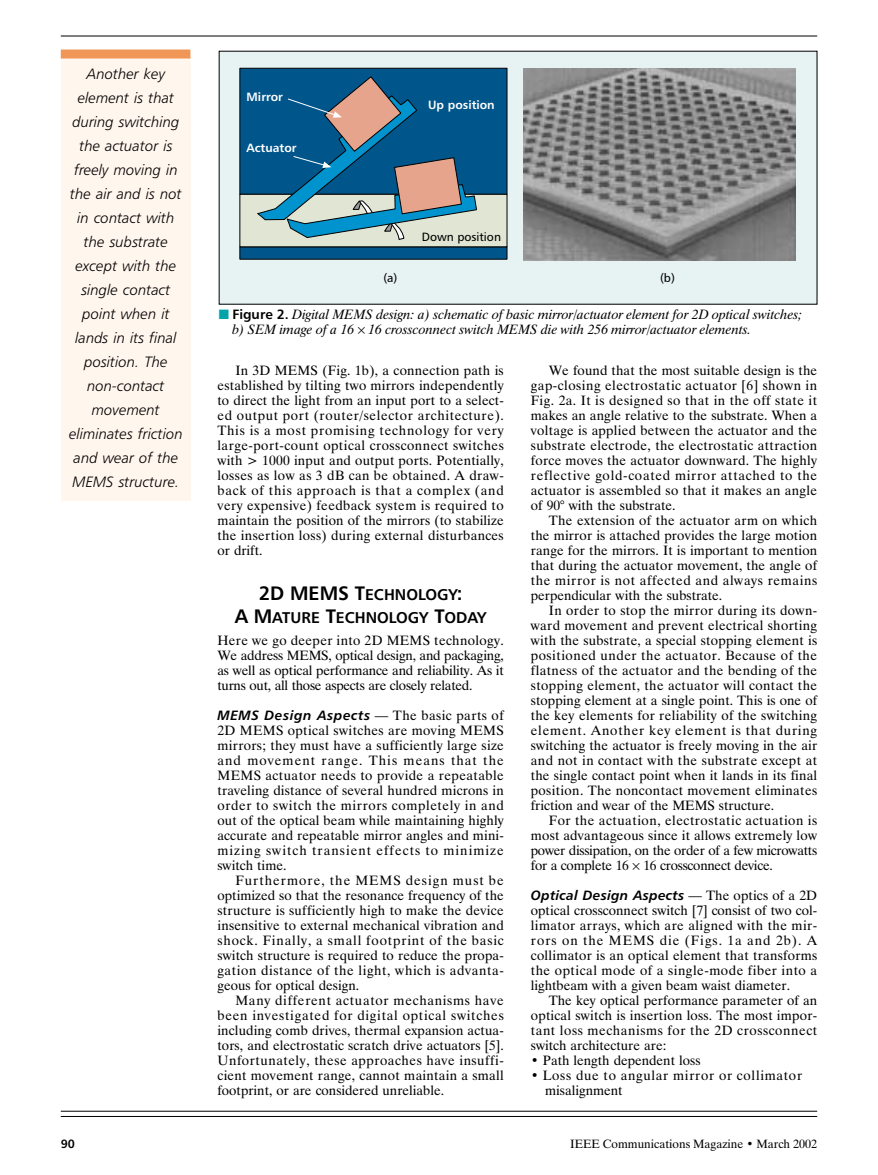
<style>
.page{position:relative;width:878px;height:1175px;background:#fff}
.page>*{position:absolute;margin:0;border:0;box-sizing:border-box;transform-origin:0 0}
.t1{font:15.6px/22.5px "Humanist 777 BT Bold B";color:#000;text-align:center}
.t2{font:15px/24px "Humanist 777 BT Light Italic B";color:#000;text-align:center}
.t3{font:13.5px/15px "Dutch 801 BT";color:#000;text-align:justify}
.t4{font:italic 13.5px/15px "Dutch 801 BT";color:#000}
.t5{font:13.5px/15px "Dutch 801 BT";letter-spacing:.05em;color:#000}
.t6{font:13.5px "Humanist 777 BT Bold Italic B";letter-spacing:.015em;color:#000}
.t7{font:13.5px "Humanist 777 BT Bold Italic B";letter-spacing:.04em;color:#000}
.t8{font:12px "Dutch 801 BT";color:#000}
.t9{font:12px "Humanist 777 BT Bold B";color:#fff}
.t10{font:12px "Humanist 777 BT Roman B";color:#000}
.t11{font:12px "Humanist 777 BT Bold B";color:#000}
.s1{color:#00a4a9}
.s2{font-family:"Humanist 777 BT Bold B";font-style:normal}
.s3{font-size:19.5px}
.s4{font-family:"Dutch 801 BT"}
</style>
<div class="page">
<hr style="left:61px;top:36px;width:756px;height:1px;background:#000">
<hr style="left:61px;top:1116px;width:756px;height:1px;background:#000">
<hr style="left:61px;top:1110px;width:756px;height:1px;background:#000">
<div style="left:219px;top:51px;width:598px;height:253px;background:#e7f2f2"></div>
<div style="left:239px;top:68px;width:268px;height:127px;background:#00558a;border:1px solid #000"></div>
<div style="left:239px;top:246px;width:268px;height:13px;background:#00558a"></div>
<div style="left:239px;top:194px;width:268px;height:53px;background:#e0e6d3"></div>
<svg style="left:256px;top:76px;width:221px;height:164px"></svg>
<img style="left:523px;top:69px;width:272px;height:191px">
<div style="left:61px;top:62px;width:129px;height:438px;background:#fff6ee"></div>
<svg style="left:61px;top:58px;width:129px;height:4px"></svg>
<div style="left:61px;top:50px;width:129px;height:8px;background:#f09758"></div>
<p class="t2" style="left:69px;top:64px;width:115px">Another key element is that during switching the actuator is freely moving in the air and is not in contact with the substrate except with the single contact point when it lands in its final position. The non-contact movement eliminates friction and wear of the<br>MEMS structure.</p>
<p class="t9" style="left:246px;top:92px;width:38px">Mirror</p>
<p class="t9" style="left:246px;top:143px;width:52px">Actuator</p>
<p class="t9" style="left:428px;top:101px;width:68px">Up position</p>
<p class="t10" style="left:422px;top:232px;width:81px">Down position</p>
<p class="t10" style="left:383px;top:273px;width:16px">(a)</p>
<p class="t10" style="left:660px;top:273px;width:16px">(b)</p>
<p class="t4" style="left:232px;top:308px;width:571px;text-indent:-14px"><span class="s1">■</span> <span class="s2">Figure 2.</span> Digital MEMS design: a) schematic of basic mirror/actuator element for 2D optical switches; b) SEM image of a 16 16 crossconnect switch MEMS die with 256 mirror/actuator elements.</p>
<p class="t3" style="left:217px;top:364px;width:288px;text-indent:18px">In 3D MEMS (Fig. 1b), a connection path is established by tilting two mirrors independently to direct the light from an input port to a select&shy;ed output port (router/selector architecture).<br>This is a most promising technology for very large-port-count optical crossconnect switches with &gt; 1000 input and output ports. Potentially, losses as low as 3 dB can be obtained. A draw&shy;back of this approach is that a complex (and very expensive) feedback system is required to maintain the position of the mirrors (to stabilize the insertion loss) during external disturbances or drift.</p>
<p class="t1" style="left:235px;top:585px;width:253px"><span class="s3">2D MEMS T</span>ECHNOLOGY<span class="s3">:<br>A M</span>ATURE <span class="s3">T</span>ECHNOLOGY <span class="s3">T</span>ODAY</p>
<p class="t3" style="left:217px;top:634px;width:288px">Here we go deeper into 2D MEMS technology.<br>We address MEMS, optical design, and packaging, as well as optical performance and reliability. As it turns out, all those aspects are closely related.</p>
<p class="t7" style="left:217px;top:710px;width:288px">MEMS Design Aspects <span class="s4">— The basic parts of</span></p>
<p class="t3" style="left:217px;top:724px;width:288px">2D MEMS optical switches are moving MEMS mirrors; they must have a sufficiently large size and movement range. This means that the MEMS actuator needs to provide a repeatable traveling distance of several hundred microns in order to switch the mirrors completely in and out of the optical beam while maintaining highly accurate and repeatable mirror angles and mini&shy;mizing switch transient effects to minimize switch time.</p>
<p class="t3" style="left:217px;top:874px;width:288px;text-indent:18px">Furthermore, the MEMS design must be optimized so that the resonance frequency of the structure is sufficiently high to make the device insensitive to external mechanical vibration and shock. Finally, a small footprint of the basic switch structure is required to reduce the propa&shy;gation distance of the light, which is advanta&shy;geous for optical design.</p>
<p class="t3" style="left:217px;top:994px;width:288px;text-indent:18px">Many different actuator mechanisms have been investigated for digital optical switches including comb drives, thermal expansion actua&shy;tors, and electrostatic scratch drive actuators [5].<br>Unfortunately, these approaches have insuffi&shy;cient movement range, cannot maintain a small footprint, or are considered unreliable.</p>
<p class="t3" style="left:531px;top:364px;width:288px;text-indent:18px">We found that the most suitable design is the gap-closing electrostatic actuator [6] shown in Fig. 2a. It is designed so that in the off state it makes an angle relative to the substrate. When a voltage is applied between the actuator and the substrate electrode, the electrostatic attraction force moves the actuator downward. The highly reflective gold-coated mirror attached to the actuator is assembled so that it makes an angle of 90° with the substrate.</p>
<p class="t3" style="left:531px;top:514px;width:288px;text-indent:18px">The extension of the actuator arm on which the mirror is attached provides the large motion range for the mirrors. It is important to mention that during the actuator movement, the angle of the mirror is not affected and always remains perpendicular with the substrate.</p>
<p class="t3" style="left:531px;top:604px;width:288px;text-indent:18px">In order to stop the mirror during its down&shy;ward movement and prevent electrical shorting with the substrate, a special stopping element is positioned under the actuator. Because of the flatness of the actuator and the bending of the stopping element, the actuator will contact the stopping element at a single point. This is one of the key elements for reliability of the switching element. Another key element is that during switching the actuator is freely moving in the air and not in contact with the substrate except at the single contact point when it lands in its final position. The noncontact movement eliminates friction and wear of the MEMS structure.</p>
<p class="t3" style="left:531px;top:814px;width:288px;text-indent:18px">For the actuation, electrostatic actuation is most advantageous since it allows extremely low power dissipation, on the order of a few microwatts for a complete 16 16 crossconnect device.</p>
<p class="t6" style="left:531px;top:890px;width:288px">Optical Design Aspects <span class="s4">— The optics of a 2D</span></p>
<p class="t3" style="left:531px;top:904px;width:288px">optical crossconnect switch [7] consist of two col&shy;limator arrays, which are aligned with the mir&shy;rors on the MEMS die (Figs. 1a and 2b). A collimator is an optical element that transforms the optical mode of a single-mode fiber into a lightbeam with a given beam waist diameter.</p>
<p class="t3" style="left:531px;top:994px;width:288px;text-indent:18px">The key optical performance parameter of an optical switch is insertion loss. The most impor&shy;tant loss mechanisms for the 2D crossconnect switch architecture are:</p>
<p class="t3" style="left:531px;top:1054px;width:171px">• Path length dependent loss</p>
<p class="t5" style="left:545px;top:1069px;width:258px;text-indent:-14px">• Loss due to angular mirror or collimator misalignment</p>
<p class="t11" style="left:61px;top:1139px;width:16px">90</p>
<p class="t8" style="left:570px;top:1139px;width:248px">IEEE Communications Magazine • March 2002</p>
</div>
